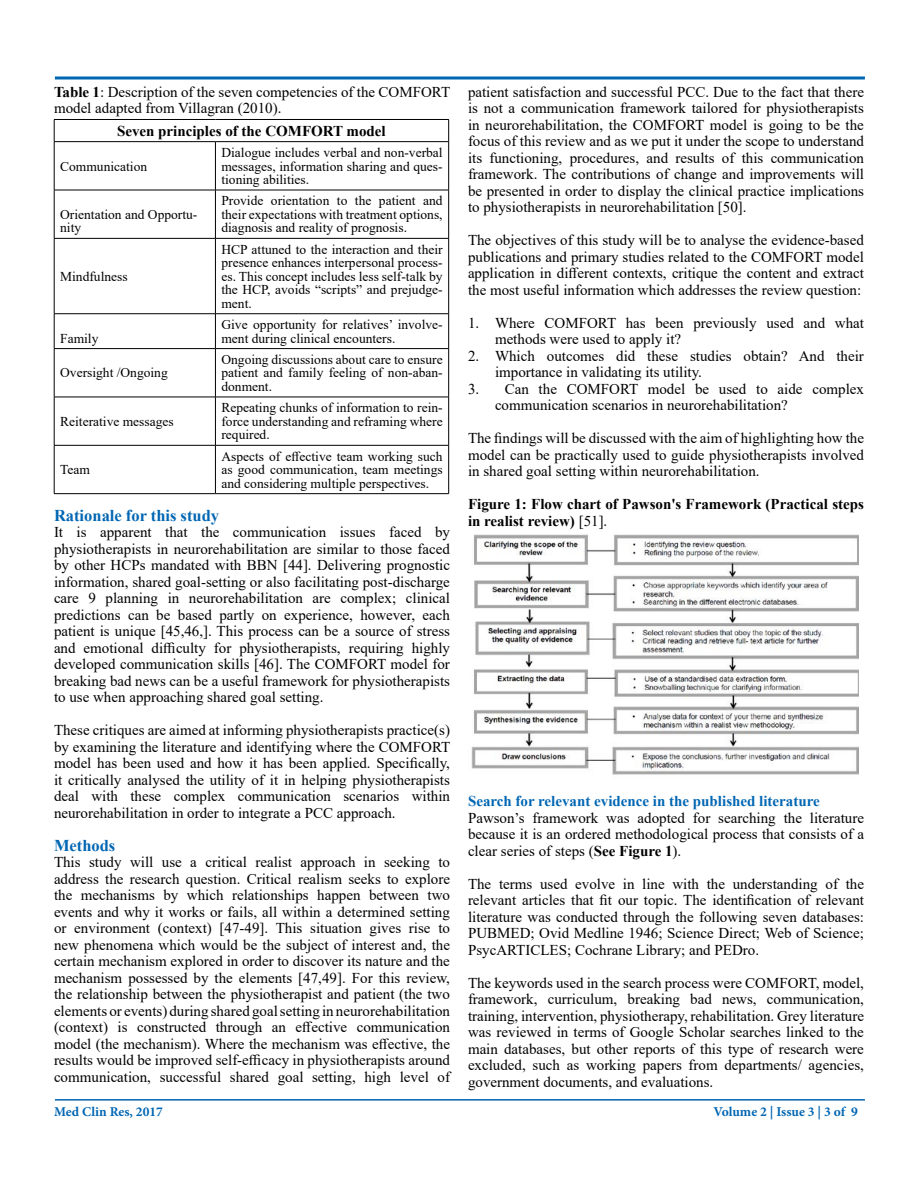
<style>
.page{position:relative;width:918px;height:1188px;background:#fff}
.page>*{position:absolute;margin:0;border:0;box-sizing:border-box;transform-origin:0 0}
.t1{font:700 16.5px "Times New Roman";color:#0066b3}
.t2{font:15px/16.5px "Times New Roman";color:#000;text-align:justify}
.t3{font:700 15px/16.5px "Times New Roman";color:#000}
.t4{font:13.5px/13.5px "Times New Roman";color:#000;text-align:justify}
.t5{font:700 13.5px "Minion Pro";color:#0066b3}
.s1{font-weight:700}
.s2{font-weight:400}
.s3{font-weight:700;color:#0066b3}
</style>
<div class="page">
<svg style="left:54px;top:76px;width:811px;height:4px;background:#3f8cc5"></svg>
<hr style="left:55px;top:1099px;width:810px;height:2px;background:#0066b3">
<hr style="left:54px;top:119px;width:161px;height:1px;background:#000">
<svg style="left:54px;top:120px;width:1px;height:21px"></svg>
<hr style="left:215px;top:119px;width:234px;height:1px;background:#000">
<svg style="left:448px;top:120px;width:1px;height:21px"></svg>
<hr style="left:54px;top:141px;width:161px;height:1px;background:#000">
<hr style="left:54px;top:142px;width:1px;height:48px;background:#000">
<hr style="left:215px;top:141px;width:234px;height:1px;background:#000">
<hr style="left:215px;top:142px;width:1px;height:48px;background:#000">
<hr style="left:448px;top:142px;width:1px;height:48px;background:#000">
<hr style="left:54px;top:190px;width:161px;height:1px;background:#000">
<hr style="left:54px;top:190px;width:1px;height:48px;background:#000">
<hr style="left:215px;top:190px;width:234px;height:1px;background:#000">
<hr style="left:215px;top:190px;width:1px;height:48px;background:#000">
<hr style="left:448px;top:190px;width:1px;height:48px;background:#000">
<hr style="left:54px;top:238px;width:161px;height:1px;background:#000">
<hr style="left:54px;top:239px;width:1px;height:75px;background:#000">
<hr style="left:215px;top:238px;width:234px;height:1px;background:#000">
<hr style="left:215px;top:239px;width:1px;height:75px;background:#000">
<hr style="left:448px;top:239px;width:1px;height:75px;background:#000">
<hr style="left:54px;top:313px;width:161px;height:1px;background:#000">
<hr style="left:54px;top:314px;width:1px;height:34px;background:#000">
<hr style="left:215px;top:313px;width:234px;height:1px;background:#000">
<hr style="left:215px;top:314px;width:1px;height:34px;background:#000">
<hr style="left:448px;top:314px;width:1px;height:34px;background:#000">
<hr style="left:54px;top:348px;width:161px;height:1px;background:#000">
<hr style="left:54px;top:349px;width:1px;height:48px;background:#000">
<hr style="left:215px;top:348px;width:234px;height:1px;background:#000">
<hr style="left:215px;top:349px;width:1px;height:48px;background:#000">
<hr style="left:448px;top:349px;width:1px;height:48px;background:#000">
<hr style="left:54px;top:397px;width:161px;height:1px;background:#000">
<hr style="left:54px;top:397px;width:1px;height:48px;background:#000">
<hr style="left:215px;top:397px;width:234px;height:1px;background:#000">
<hr style="left:215px;top:397px;width:1px;height:48px;background:#000">
<hr style="left:448px;top:397px;width:1px;height:48px;background:#000">
<hr style="left:54px;top:445px;width:161px;height:1px;background:#000">
<hr style="left:54px;top:445px;width:1px;height:48px;background:#000">
<hr style="left:215px;top:445px;width:234px;height:1px;background:#000">
<hr style="left:215px;top:445px;width:1px;height:48px;background:#000">
<hr style="left:448px;top:445px;width:1px;height:48px;background:#000">
<hr style="left:54px;top:493px;width:161px;height:1px;background:#000">
<hr style="left:215px;top:493px;width:234px;height:1px;background:#000">
<img style="left:471px;top:534px;width:387px;height:241px">
<p class="t2" style="left:54px;top:83px;width:398px"><span class="s1">Table 1</span>: Description of the seven competencies of the COMFORT model adapted from Villagran (2010).</p>
<p class="t3" style="left:117px;top:122px;width:270px">Seven principles of the COMFORT model</p>
<p class="t4" style="left:60px;top:159px;width:89px">Communication</p>
<p class="t4" style="left:221px;top:145px;width:223px">Dialogue includes verbal and non-verbal messages, information sharing and ques&shy;tioning abilities.</p>
<p class="t4" style="left:60px;top:207px;width:139px">Orientation and Opportu&shy;nity</p>
<p class="t4" style="left:60px;top:269px;width:69px">Mindfulness</p>
<p class="t4" style="left:60px;top:331px;width:40px">Family</p>
<p class="t4" style="left:60px;top:366px;width:109px">Oversight /Ongoing</p>
<p class="t4" style="left:60px;top:414px;width:115px">Reiterative messages</p>
<p class="t4" style="left:60px;top:462px;width:31px">Team</p>
<p class="t4" style="left:221px;top:194px;width:223px">Provide orientation to the patient and their expectations with treatment options, diagnosis and reality of prognosis.</p>
<p class="t4" style="left:221px;top:242px;width:223px">HCP attuned to the interaction and their presence enhances interpersonal process&shy;es. This concept includes less self-talk by the HCP, avoids “scripts” and prejudge&shy;ment.</p>
<p class="t4" style="left:221px;top:317px;width:223px">Give opportunity for relatives’ involve&shy;ment during clinical encounters.</p>
<p class="t4" style="left:221px;top:352px;width:223px">Ongoing discussions about care to ensure patient and family feeling of non-aban&shy;donment.</p>
<p class="t4" style="left:221px;top:401px;width:223px">Repeating chunks of information to rein&shy;force understanding and reframing where required.</p>
<p class="t4" style="left:221px;top:449px;width:223px">Aspects of effective team working such as good communication, team meetings and considering multiple perspectives.</p>
<p class="t1" style="left:54px;top:503px;width:167px">Rationale for this study</p>
<p class="t2" style="left:54px;top:524px;width:398px">It is apparent that the communication issues faced by physiotherapists in neurorehabilitation are similar to those faced by other HCPs mandated with BBN [44]. Delivering prognostic information, shared goal-setting or also facilitating post-discharge care 9 planning in neurorehabilitation are complex; clinical predictions can be based partly on experience, however, each patient is unique [45,46,]. This process can be a source of stress and emotional difficulty for physiotherapists, requiring highly developed communication skills [46]. The COMFORT model for breaking bad news can be a useful framework for physiotherapists to use when approaching shared goal setting.</p>
<p class="t2" style="left:54px;top:722px;width:398px">These critiques are aimed at informing physiotherapists practice(s) by examining the literature and identifying where the COMFORT model has been used and how it has been applied. Specifically, it critically analysed the utility of it in helping physiotherapists deal with these complex communication scenarios within neurorehabilitation in order to integrate a PCC approach.</p>
<p class="t1" style="left:54px;top:833px;width:63px">Methods</p>
<p class="t2" style="left:54px;top:854px;width:398px">This study will use a critical realist approach in seeking to address the research question. Critical realism seeks to explore the mechanisms by which relationships happen between two events and why it works or fails, all within a determined setting or environment (context) [47-49]. This situation gives rise to new phenomena which would be the subject of interest and, the certain mechanism explored in order to discover its nature and the mechanism possessed by the elements [47,49]. For this review, the relationship between the physiotherapist and patient (the two elements or events) during shared goal setting in neurorehabilitation (context) is constructed through an effective communication model (the mechanism). Where the mechanism was effective, the results would be improved self-efficacy in physiotherapists around communication, successful shared goal setting, high level of</p>
<p class="t2" style="left:468px;top:83px;width:398px">patient satisfaction and successful PCC. Due to the fact that there is not a communication framework tailored for physiotherapists in neurorehabilitation, the COMFORT model is going to be the focus of this review and as we put it under the scope to understand its functioning, procedures, and results of this communication framework. The contributions of change and improvements will be presented in order to display the clinical practice implications to physiotherapists in neurorehabilitation [50].</p>
<p class="t2" style="left:468px;top:232px;width:398px">The objectives of this study will be to analyse the evidence-based publications and primary studies related to the COMFORT model application in different contexts, critique the content and extract the most useful information which addresses the review question:</p>
<p class="t2" style="left:495px;top:314px;width:371px;text-indent:-27px">1. Where COMFORT has been previously used and what methods were used to apply it?</p>
<p class="t2" style="left:495px;top:347px;width:370px;text-indent:-27px">2. Which outcomes did these studies obtain? And their importance in validating its utility.</p>
<p class="t2" style="left:495px;top:380px;width:371px;text-indent:-27px">3. Can the COMFORT model be used to aide complex communication scenarios in neurorehabilitation?</p>
<p class="t2" style="left:468px;top:430px;width:398px">The findings will be discussed with the aim of highlighting how the model can be practically used to guide physiotherapists involved in shared goal setting within neurorehabilitation.</p>
<p class="t3" style="left:468px;top:496px;width:397px">Figure 1: Flow chart of Pawson's Framework (Practical steps in realist review) <span class="s2">[51].</span></p>
<p class="t2" style="left:468px;top:793px;width:398px;text-align:left"><span class="s3">Search for relevant evidence in the published literature </span>Pawson’s framework was adopted for searching the literature because it is an ordered methodological process that consists of a clear series of steps (<span class="s1">See Figure 1</span>).</p>
<p class="t2" style="left:468px;top:875px;width:398px">The terms used evolve in line with the understanding of the relevant articles that fit our topic. The identification of relevant literature was conducted through the following seven databases:<br>PUBMED; Ovid Medline 1946; Science Direct; Web of Science; PsycARTICLES; Cochrane Library; and PEDro.</p>
<p class="t2" style="left:468px;top:974px;width:398px">The keywords used in the search process were COMFORT, model, framework, curriculum, breaking bad news, communication, training, intervention, physiotherapy, rehabilitation. Grey literature was reviewed in terms of Google Scholar searches linked to the main databases, but other reports of this type of research were excluded, such as working papers from departments/ agencies, government documents, and evaluations.</p>
<p class="t5" style="left:54px;top:1102px;width:110px">Med Clin Res, 2017</p>
<p class="t5" style="left:713px;top:1102px;width:146px">Volume 2 | Issue 3 | 3 of 9</p>
</div>
